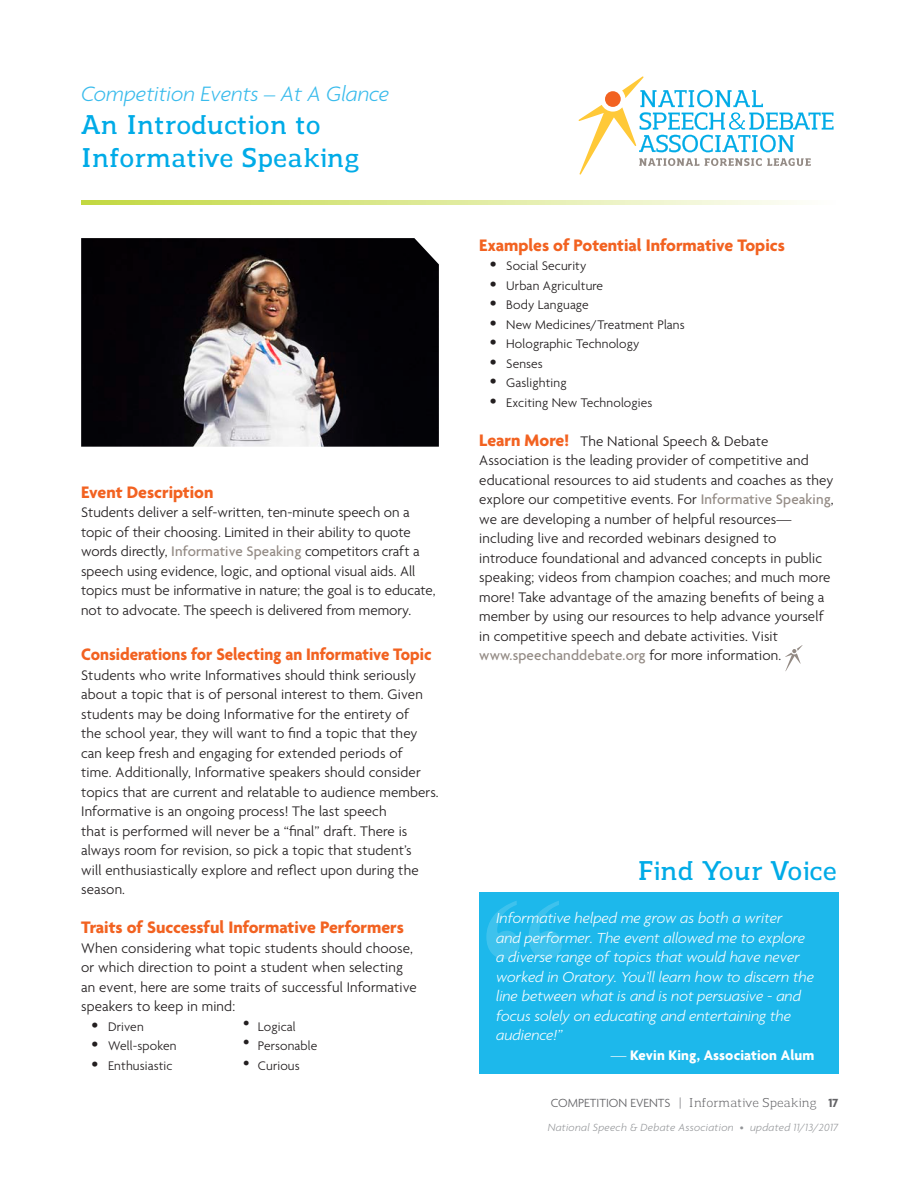
<style>
.page{position:relative;width:918px;height:1188px;background:#fff}
.page>*{position:absolute;margin:0;border:0;box-sizing:border-box;transform-origin:0 0}
.t1{font:700 180px "Times New Roman";color:#fff}
.t2{font:600 27px/33px "Regan Slab";color:#00abe7}
.t3{font:italic 300 22.5px "Agenda";color:#39bbec}
.t4{font:700 18px "Agenda";color:#f26221}
.t5{font:700 18px "Agenda";color:#f26221;scale:.95 1}
.t6{font:italic 300 15.75px/19.5px "Agenda";color:#fff}
.t7{font:300 15px/19.5px "Agenda";letter-spacing:.01em;color:#231f20}
.t8{font:700 15px "Agenda";letter-spacing:.01em;color:#fff}
.t9{font:300 13.5px "Agenda";letter-spacing:.01em;color:#231f20}
.t10{font:12.75px "Regan Slab";letter-spacing:-.01em;color:#636366}
.t11{font:italic 300 11.25px "Agenda";letter-spacing:.025em;color:#939598}
.s1{font-weight:500;color:#938a84}
.s2{font-family:"Times";font-weight:400;font-size:18px}
.s3{font-size:18px}
.s4{font-weight:700;font-size:18px;color:#f26221}
.s5{font-weight:300;font-style:italic;font-size:15.75px}
.s6{font-family:"Agenda";font-weight:300}
.s7{font-family:"Agenda";font-weight:700}
.s8{font-style:normal}
</style>
<div class="page">
<svg style="left:81px;top:200px;width:716px;height:5px;background:#deea99"></svg>
<svg style="left:579px;top:76px;width:255px;height:99px"></svg>
<svg style="left:785px;top:645px;width:18px;height:27px"></svg>
<img style="left:81px;top:238px;width:358px;height:209px">
<div style="left:479px;top:893px;width:359px;height:181px;background:#1db8eb"></div>
<p class="t3" style="left:81px;top:81px;width:310px">Competition Events – At A Glance</p>
<p class="t2" style="left:81px;top:107px;width:280px">An Introduction to<br>Informative Speaking</p>
<p class="t4" style="left:81px;top:482px;width:134px">Event Description</p>
<p class="t7" style="left:81px;top:503px;width:356px">Students deliver a self-written, ten-minute speech on a topic of their choosing. Limited in their ability to quote words directly, <span class="s1">Informative Speaking</span> competitors craft a speech using evidence, logic, and optional visual aids. All topics must be informative in nature; the goal is to educate, not to advocate. The speech is delivered from memory.</p>
<p class="t5" style="left:81px;top:645px;width:370px">Considerations for Selecting an Informative Topic</p>
<p class="t7" style="left:81px;top:666px;width:359px">Students who write Informatives should think seriously about a topic that is of personal interest to them. Given students may be doing Informative for the entirety of<br>the school year, they will want to find a topic that they can keep fresh and engaging for extended periods of<br>time. Additionally, Informative speakers should consider topics that are current and relatable to audience members.<br>Informative is an ongoing process! The last speech<br>that is performed will never be a “final” draft. There is always room for revision, so pick a topic that student’s<br>will enthusiastically explore and reflect upon during the season.</p>
<p class="t4" style="left:81px;top:918px;width:324px">Traits of Successful Informative Performers</p>
<p class="t7" style="left:81px;top:939px;width:337px">When considering what topic students should choose, or which direction to point a student when selecting an event, here are some traits of successful Informative speakers to keep in mind:</p>
<p class="t9" style="left:92px;top:1019px;width:53px"><span class="s2">•</span> Driven</p>
<p class="t9" style="left:243px;top:1019px;width:54px"><sup>•</sup> Logical</p>
<p class="t9" style="left:92px;top:1039px;width:86px"><span class="s2">•</span> Well-spoken</p>
<p class="t9" style="left:243px;top:1039px;width:76px"><sup>•</sup> Personable</p>
<p class="t9" style="left:92px;top:1058px;width:82px"><span class="s2">•</span> Enthusiastic</p>
<p class="t9" style="left:243px;top:1058px;width:58px"><span class="s3">•</span> Curious</p>
<p class="t4" style="left:479px;top:236px;width:307px">Examples of Potential Informative Topics</p>
<p class="t9" style="left:490px;top:259px;width:98px"><span class="s2">•</span> Social Security</p>
<p class="t9" style="left:490px;top:278px;width:115px"><span class="s2">•</span> Urban Agriculture</p>
<p class="t9" style="left:490px;top:298px;width:100px"><span class="s2">•</span> Body Language</p>
<p class="t9" style="left:490px;top:317px;width:196px"><span class="s2">•</span> New Medicines/Treatment Plans</p>
<p class="t9" style="left:490px;top:337px;width:151px"><span class="s2">•</span> Holographic Technology</p>
<p class="t9" style="left:490px;top:356px;width:54px"><span class="s2">•</span> Senses</p>
<p class="t9" style="left:490px;top:376px;width:78px"><span class="s2">•</span> Gaslighting</p>
<p class="t9" style="left:490px;top:395px;width:164px"><span class="s2">•</span> Exciting New Technologies</p>
<p class="t7" style="left:479px;top:432px;width:356px"><span class="s4">Learn More!</span> The National Speech &amp; Debate Association is the leading provider of competitive and educational resources to aid students and coaches as they explore our competitive events. For <span class="s1">Informative Speaking</span>, we are developing a number of helpful resources— including live and recorded webinars designed to introduce foundational and advanced concepts in public speaking; videos from champion coaches; and much more more! Take advantage of the amazing benefits of being a member by using our resources to help advance yourself in competitive speech and debate activities. Visit <span class="s1">www.speechanddebate.org</span> for more information.</p>
<p class="t2" style="left:637px;top:852px;width:201px">Find Your Voice</p>
<p class="t6" style="left:496px;top:908px;width:319px">Informative helped me grow as both a writer<br>and performer. The event allowed me to explore a diverse range of topics that would have never worked in Oratory. You’ll learn how to discern the line between what is and is not persuasive - and focus solely on educating and entertaining the audience!”</p>
<p class="t8" style="left:611px;top:1047px;width:205px"><span class="s5">—</span> Kevin King, Association Alum</p>
<h1 class="t1" style="left:479px;top:838px;width:91px">“</h1>
<p class="t10" style="left:551px;top:1094px;width:289px"><span class="s6">COMPETITION EVENTS</span> | Informative Speaking <span class="s7">17</span></p>
<p class="t11" style="left:548px;top:1121px;width:292px">National Speech &amp; Debate Association <span class="s8">•</span> updated 11/13/2017</p>
</div>
